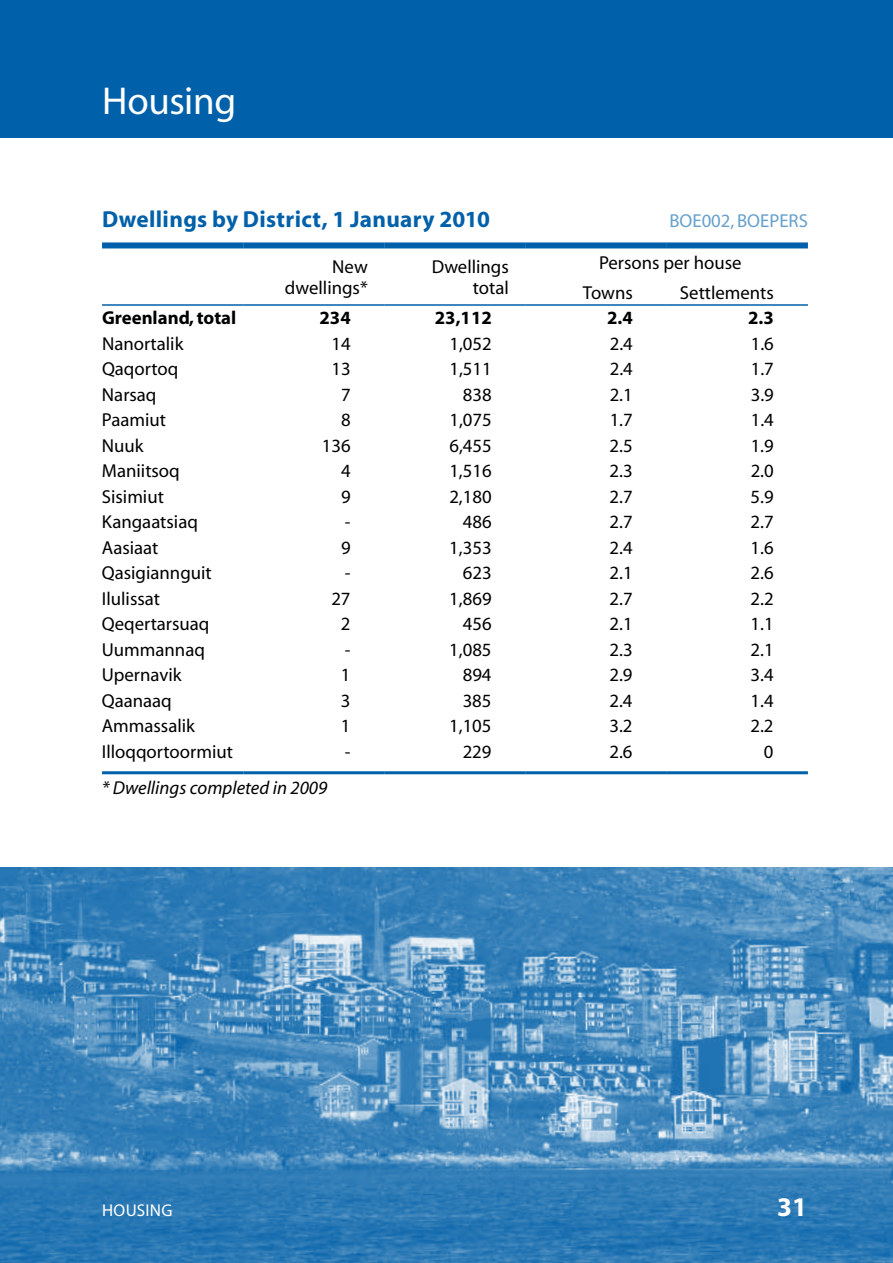
<style>
.page{position:relative;width:893px;height:1263px;background:#fff}
.page>*{position:absolute;margin:0;border:0;box-sizing:border-box;transform-origin:0 0}
.t1{font:39px "Myriad";letter-spacing:-.01em;color:#fff}
.t2{font:700 27px "Myriad";color:#fff}
.t3{font:700 23.4px "Myriad";letter-spacing:.015em;color:#0060a9}
.t4{font:18.6px/21px "Myriad";color:#000;text-align:right}
.t5{font:700 18.6px "Myriad";color:#000}
.t6{font:italic 18.6px "Myriad";color:#000}
.t7{font:18.6px "Myriad";color:#66a0cb}
.t8{font:17.1px "Myriad";color:#fff}
</style>
<div class="page">
<div style="left:0;top:0;width:893px;height:138px;background:#0060a9"></div>
<img style="left:0;top:867px;width:893px;height:396px">
<div style="left:102px;top:242px;width:142px;height:6px;background:#0060a9"></div>
<div style="left:244px;top:242px;width:141px;height:6px;background:#0060a9"></div>
<div style="left:385px;top:242px;width:141px;height:6px;background:#0060a9"></div>
<div style="left:526px;top:242px;width:141px;height:6px;background:#0060a9"></div>
<div style="left:667px;top:242px;width:141px;height:6px;background:#0060a9"></div>
<hr style="left:102px;top:771px;width:142px;height:3px;background:#0060a9">
<hr style="left:102px;top:304px;width:142px;height:2px;background:#0060a9">
<hr style="left:244px;top:771px;width:141px;height:3px;background:#0060a9">
<hr style="left:385px;top:771px;width:141px;height:3px;background:#0060a9">
<hr style="left:526px;top:771px;width:141px;height:3px;background:#0060a9">
<hr style="left:667px;top:771px;width:141px;height:3px;background:#0060a9">
<hr style="left:244px;top:304px;width:141px;height:2px;background:#0060a9">
<hr style="left:385px;top:304px;width:141px;height:2px;background:#0060a9">
<hr style="left:526px;top:304px;width:141px;height:2px;background:#0060a9">
<hr style="left:667px;top:304px;width:141px;height:2px;background:#0060a9">
<h1 class="t1" style="left:102px;top:81px;width:136px">Housing</h1>
<p class="t3" style="left:102px;top:207px;width:389px">Dwellings by District, 1 January 2010</p>
<p class="t7" style="left:669px;top:212px;width:140px">BOE002, BOEPERS</p>
<p class="t4" style="left:285px;top:257px;width:84px">New dwellings*</p>
<p class="t4" style="left:432px;top:257px;width:78px">Dwellings total</p>
<p class="t4" style="left:583px;top:249px;width:160px;line-height:29.7px;text-align:left;text-indent:16px">Persons per house<br>Towns</p>
<p class="t4" style="left:680px;top:283px;width:95px">Settlements</p>
<p class="t5" style="left:102px;top:308px;width:136px">Greenland, total</p>
<p class="t5" style="left:320px;top:308px;width:33px">234</p>
<p class="t5" style="left:435px;top:308px;width:58px">23,112</p>
<p class="t5" style="left:607px;top:308px;width:27px">2.4</p>
<p class="t5" style="left:748px;top:308px;width:27px">2.3</p>
<p class="t4" style="left:102px;top:334px;width:83px">Nanortalik</p>
<p class="t4" style="left:332px;top:334px;width:21px">14</p>
<p class="t4" style="left:449px;top:334px;width:44px">1,052</p>
<p class="t4" style="left:610px;top:334px;width:25px">2.4</p>
<p class="t4" style="left:751px;top:334px;width:25px">1.6</p>
<p class="t4" style="left:102px;top:359px;width:78px">Qaqortoq</p>
<p class="t4" style="left:332px;top:359px;width:21px">13</p>
<p class="t4" style="left:449px;top:359px;width:44px">1,511</p>
<p class="t4" style="left:610px;top:359px;width:25px">2.4</p>
<p class="t4" style="left:751px;top:359px;width:25px">1.7</p>
<p class="t4" style="left:102px;top:385px;width:56px">Narsaq</p>
<p class="t4" style="left:341px;top:385px;width:11px">7</p>
<p class="t4" style="left:463px;top:385px;width:30px">838</p>
<p class="t4" style="left:610px;top:385px;width:25px">2.1</p>
<p class="t4" style="left:751px;top:385px;width:25px">3.9</p>
<p class="t4" style="left:102px;top:410px;width:66px">Paamiut</p>
<p class="t4" style="left:341px;top:410px;width:11px">8</p>
<p class="t4" style="left:449px;top:410px;width:44px">1,075</p>
<p class="t4" style="left:610px;top:410px;width:25px">1.7</p>
<p class="t4" style="left:751px;top:410px;width:25px">1.4</p>
<p class="t4" style="left:102px;top:436px;width:43px">Nuuk</p>
<p class="t4" style="left:322px;top:436px;width:30px">136</p>
<p class="t4" style="left:449px;top:436px;width:44px">6,455</p>
<p class="t4" style="left:610px;top:436px;width:25px">2.5</p>
<p class="t4" style="left:751px;top:436px;width:25px">1.9</p>
<p class="t4" style="left:102px;top:461px;width:79px">Maniitsoq</p>
<p class="t4" style="left:341px;top:461px;width:11px">4</p>
<p class="t4" style="left:449px;top:461px;width:44px">1,516</p>
<p class="t4" style="left:610px;top:461px;width:25px">2.3</p>
<p class="t4" style="left:751px;top:461px;width:25px">2.0</p>
<p class="t4" style="left:102px;top:487px;width:63px">Sisimiut</p>
<p class="t4" style="left:341px;top:487px;width:11px">9</p>
<p class="t4" style="left:449px;top:487px;width:44px">2,180</p>
<p class="t4" style="left:610px;top:487px;width:25px">2.7</p>
<p class="t4" style="left:751px;top:487px;width:25px">5.9</p>
<p class="t4" style="left:102px;top:512px;width:98px">Kangaatsiaq</p>
<p class="t4" style="left:345px;top:512px;width:7px">-</p>
<p class="t4" style="left:463px;top:512px;width:30px">486</p>
<p class="t4" style="left:610px;top:512px;width:25px">2.7</p>
<p class="t4" style="left:751px;top:512px;width:25px">2.7</p>
<p class="t4" style="left:102px;top:538px;width:58px">Aasiaat</p>
<p class="t4" style="left:341px;top:538px;width:11px">9</p>
<p class="t4" style="left:449px;top:538px;width:44px">1,353</p>
<p class="t4" style="left:610px;top:538px;width:25px">2.4</p>
<p class="t4" style="left:751px;top:538px;width:25px">1.6</p>
<p class="t4" style="left:102px;top:563px;width:111px">Qasigiannguit</p>
<p class="t4" style="left:345px;top:563px;width:7px">-</p>
<p class="t4" style="left:463px;top:563px;width:30px">623</p>
<p class="t4" style="left:610px;top:563px;width:25px">2.1</p>
<p class="t4" style="left:751px;top:563px;width:25px">2.6</p>
<p class="t4" style="left:102px;top:589px;width:60px">I lulissat</p>
<p class="t4" style="left:331px;top:589px;width:21px">27</p>
<p class="t4" style="left:449px;top:589px;width:44px">1,869</p>
<p class="t4" style="left:609px;top:589px;width:25px">2.7</p>
<p class="t4" style="left:751px;top:589px;width:25px">2.2</p>
<p class="t4" style="left:102px;top:614px;width:109px">Qeqertarsuaq</p>
<p class="t4" style="left:341px;top:614px;width:11px">2</p>
<p class="t4" style="left:463px;top:614px;width:30px">456</p>
<p class="t4" style="left:609px;top:614px;width:25px">2.1</p>
<p class="t4" style="left:750px;top:614px;width:25px">1.1</p>
<p class="t4" style="left:102px;top:640px;width:105px">Uummannaq</p>
<p class="t4" style="left:345px;top:640px;width:7px">-</p>
<p class="t4" style="left:449px;top:640px;width:44px">1,085</p>
<p class="t4" style="left:609px;top:640px;width:25px">2.3</p>
<p class="t4" style="left:750px;top:640px;width:25px">2.1</p>
<p class="t4" style="left:102px;top:665px;width:81px">Upernavik</p>
<p class="t4" style="left:341px;top:665px;width:11px">1</p>
<p class="t4" style="left:463px;top:665px;width:30px">894</p>
<p class="t4" style="left:609px;top:665px;width:25px">2.9</p>
<p class="t4" style="left:750px;top:665px;width:25px">3.4</p>
<p class="t4" style="left:102px;top:691px;width:72px">Qaanaaq</p>
<p class="t4" style="left:341px;top:691px;width:11px">3</p>
<p class="t4" style="left:463px;top:691px;width:30px">385</p>
<p class="t4" style="left:609px;top:691px;width:25px">2.4</p>
<p class="t4" style="left:750px;top:691px;width:25px">1.4</p>
<p class="t4" style="left:102px;top:716px;width:95px">Ammassalik</p>
<p class="t4" style="left:341px;top:716px;width:11px">1</p>
<p class="t4" style="left:449px;top:716px;width:44px">1,105</p>
<p class="t4" style="left:609px;top:716px;width:25px">3.2</p>
<p class="t4" style="left:750px;top:716px;width:25px">2.2</p>
<p class="t4" style="left:102px;top:742px;width:133px">I lloqqortoormiut</p>
<p class="t4" style="left:345px;top:742px;width:7px">-</p>
<p class="t4" style="left:463px;top:742px;width:30px">229</p>
<p class="t4" style="left:609px;top:742px;width:25px">2.6</p>
<p class="t4" style="left:764px;top:742px;width:11px">0</p>
<p class="t6" style="left:102px;top:779px;width:227px">* Dwellings completed in 2009</p>
<p class="t8" style="left:102px;top:1202px;width:23px">Hous</p>
<p class="t8" style="left:145px;top:1202px;width:29px">ing</p>
<h2 class="t2" style="left:777px;top:1193px;width:31px">31</h2>
</div>
